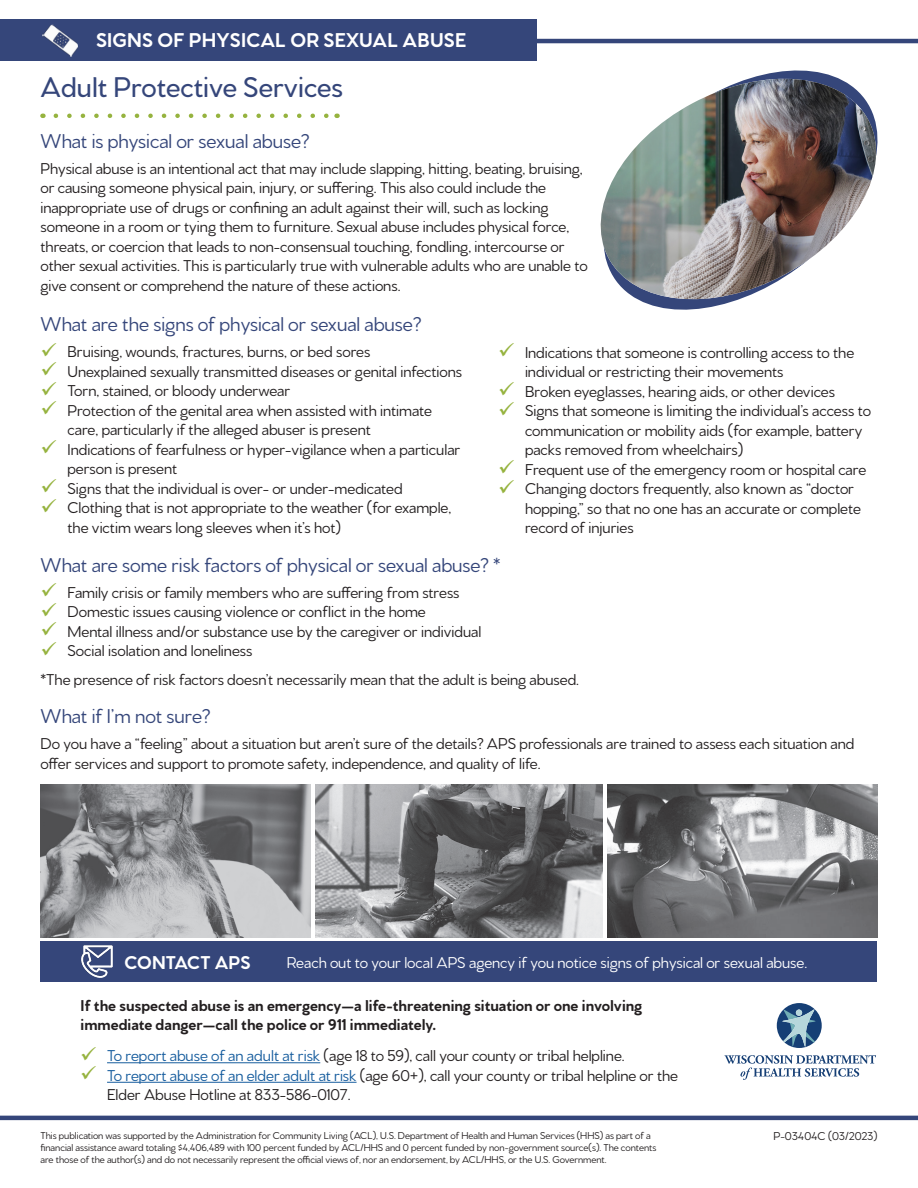
<style>
.page{position:relative;width:918px;height:1188px;background:#fff}
.page>*{position:absolute;margin:0;border:0;box-sizing:border-box;transform-origin:0 0}
.H2_top_of_page_APS{font:500 30px "Venti CF";color:#35467a}
.H3_Blue_question{font:21px "Venti CF";color:#35467a}
.H1_Top_of_Page_Headl{font:700 21px "Venti CF";letter-spacing:.01em;color:#fff}
.H3_Contact_Heading{font:700 19.5px "Venti CF";letter-spacing:.01em;color:#fff}
.APS_body_text{font:16.5px/19.5px "Venti CF";color:#231f20}
.Body_text_bold{font:700 16.5px/19.5px "Venti CF";letter-spacing:-.005em;color:#231f20}
.APS_body_text_white{font:16.5px "Venti CF";letter-spacing:-.005em;color:#fff}
.pub_number{font:12px "Venti CF";color:#231f20}
.Disclaimer{font:10.5px/12px "Venti CF";color:#231f20}
.s1{color:#175d9e}
</style>
<div class="page">
<hr style="left:0;top:1116px;width:918px;height:4px;background:#35467a">
<svg style="left:56px;top:114px;width:273px;height:4px"></svg>
<hr style="left:0;top:39px;width:918px;height:4px;background:#35467a">
<div style="left:0;top:20px;width:537px;height:41px;background:#35467a"></div>
<img style="left:42px;top:24px;width:36px;height:33px">
<div style="left:40px;top:942px;width:838px;height:40px;background:#35467a"></div>
<img style="left:81px;top:945px;width:32px;height:33px">
<svg style="left:663px;top:70px;width:177px;height:240px"></svg>
<img style="left:600px;top:79px;width:278px;height:229px">
<img style="left:40px;top:784px;width:270px;height:154px">
<img style="left:316px;top:784px;width:286px;height:154px">
<img style="left:608px;top:784px;width:270px;height:154px">
<hr style="left:107px;top:1062px;width:213px;height:1px;background:#175d9e">
<hr style="left:107px;top:1082px;width:250px;height:1px;background:#175d9e">
<svg style="left:724px;top:1055px;width:152px;height:25px"></svg>
<div style="left:777px;top:1003px;width:45px;height:45px;background:#163f75;border-radius:50%"></div>
<svg style="left:782px;top:1009px;width:34px;height:38px"></svg>
<h1 class="H1_Top_of_Page_Headl" style="left:96px;top:27px;width:372px">SIGNS OF PHYSICAL OR SEXUAL ABUSE</h1>
<h2 class="H2_top_of_page_APS" style="left:40px;top:68px;width:304px">Adult Protective Services</h2>
<h3 class="H3_Blue_question" style="left:40px;top:128px;width:270px">What is physical or sexual abuse?</h3>
<p class="APS_body_text" style="left:40px;top:159px;width:549px">Physical abuse is an intentional act that may include slapping, hitting, beating, bruising, or causing someone physical pain, injury, or suffering. This also could include the inappropriate use of drugs or confining an adult against their will, such as locking someone in a room or tying them to furniture. Sexual abuse includes physical force, threats, or coercion that leads to non-consensual touching, fondling, intercourse or other sexual activities. This is particularly true with vulnerable adults who are unable to give consent or comprehend the nature of these actions.</p>
<h3 class="H3_Blue_question" style="left:40px;top:311px;width:382px">What are the signs of physical or sexual abuse?</h3>
<p class="APS_body_text" style="left:68px;top:342px;width:304px">Bruising, wounds, fractures, burns, or bed sores</p>
<p class="APS_body_text" style="left:68px;top:362px;width:396px">Unexplained sexually transmitted diseases or genital infections</p>
<p class="APS_body_text" style="left:68px;top:381px;width:224px">Torn, stained, or bloody underwear</p>
<p class="APS_body_text" style="left:68px;top:401px;width:366px">Protection of the genital area when assisted with intimate care, particularly if the alleged abuser is present</p>
<p class="APS_body_text" style="left:68px;top:440px;width:394px">Indications of fearfulness or hyper-vigilance when a particular person is present</p>
<p class="APS_body_text" style="left:68px;top:479px;width:337px">Signs that the individual is over- or under-medicated</p>
<p class="APS_body_text" style="left:68px;top:498px;width:385px">Clothing that is not appropriate to the weather (for example, the victim wears long sleeves when it’s hot)</p>
<p class="APS_body_text" style="left:525px;top:343px;width:331px">Indications that someone is controlling access to the individual or restricting their movements</p>
<p class="APS_body_text" style="left:525px;top:382px;width:312px">Broken eyeglasses, hearing aids, or other devices</p>
<p class="APS_body_text" style="left:525px;top:402px;width:348px">Signs that someone is limiting the individual’s access to communication or mobility aids (for example, battery packs removed from wheelchairs)</p>
<p class="APS_body_text" style="left:525px;top:460px;width:343px">Frequent use of the emergency room or hospital care</p>
<p class="APS_body_text" style="left:525px;top:480px;width:337px">Changing doctors frequently, also known as “doctor hopping,” so that no one has an accurate or complete record of injuries</p>
<h3 class="H3_Blue_question" style="left:40px;top:552px;width:462px">What are some risk factors of physical or sexual abuse? *</h3>
<p class="APS_body_text" style="left:68px;top:583px;width:394px">Family crisis or family members who are suffering from stress</p>
<p class="APS_body_text" style="left:68px;top:603px;width:360px">Domestic issues causing violence or conflict in the home</p>
<p class="APS_body_text" style="left:68px;top:622px;width:415px">Mental illness and/or substance use by the caregiver or individual</p>
<p class="APS_body_text" style="left:68px;top:642px;width:186px">Social isolation and loneliness</p>
<p class="APS_body_text" style="left:41px;top:670px;width:540px">*The presence of risk factors doesn’t necessarily mean that the adult is being abused.</p>
<h3 class="H3_Blue_question" style="left:40px;top:703px;width:171px">What if I’m not sure?</h3>
<p class="APS_body_text" style="left:40px;top:735px;width:815px">Do you have a “feeling” about a situation but aren’t sure of the details? APS professionals are trained to assess each situation and offer services and support to promote safety, independence, and quality of life.</p>
<h3 class="H3_Contact_Heading" style="left:124px;top:950px;width:128px">CONTACT APS</h3>
<p class="APS_body_text_white" style="left:287px;top:952px;width:522px">Reach out to your local APS agency if you notice signs of physical or sexual abuse.</p>
<p class="Body_text_bold" style="left:81px;top:996px;width:563px">If the suspected abuse is an emergency—a life-threatening situation or one involving immediate danger—call the police or 911 immediately.</p>
<p class="APS_body_text" style="left:107px;top:1047px;width:519px"><span class="s1">To report abuse of an adult at risk</span> (age 18 to 59), call your county or tribal helpline.</p>
<p class="APS_body_text" style="left:107px;top:1066px;width:573px"><span class="s1">To report abuse of an elder adult at risk</span> (age 60+), call your county or tribal helpline or the<br>Elder Abuse Hotline at 833-586-0107.</p>
<p class="Disclaimer" style="left:40px;top:1130px;width:612px">This publication was supported by the Administration for Community Living (ACL), U.S. Department of Health and Human Services (HHS) as part of a</p>
<p class="pub_number" style="left:773px;top:1129px;width:105px">P-03404C (03/2023)</p>
<p class="Disclaimer" style="left:40px;top:1142px;width:617px">financial assistance award totaling $4,406,489 with 100 percent funded by ACL/HHS and 0 percent funded by non-government source(s). The contents are those of the author(s) and do not necessarily represent the official views of, nor an endorsement, by ACL/HHS, or the U.S. Government.</p>
</div>
